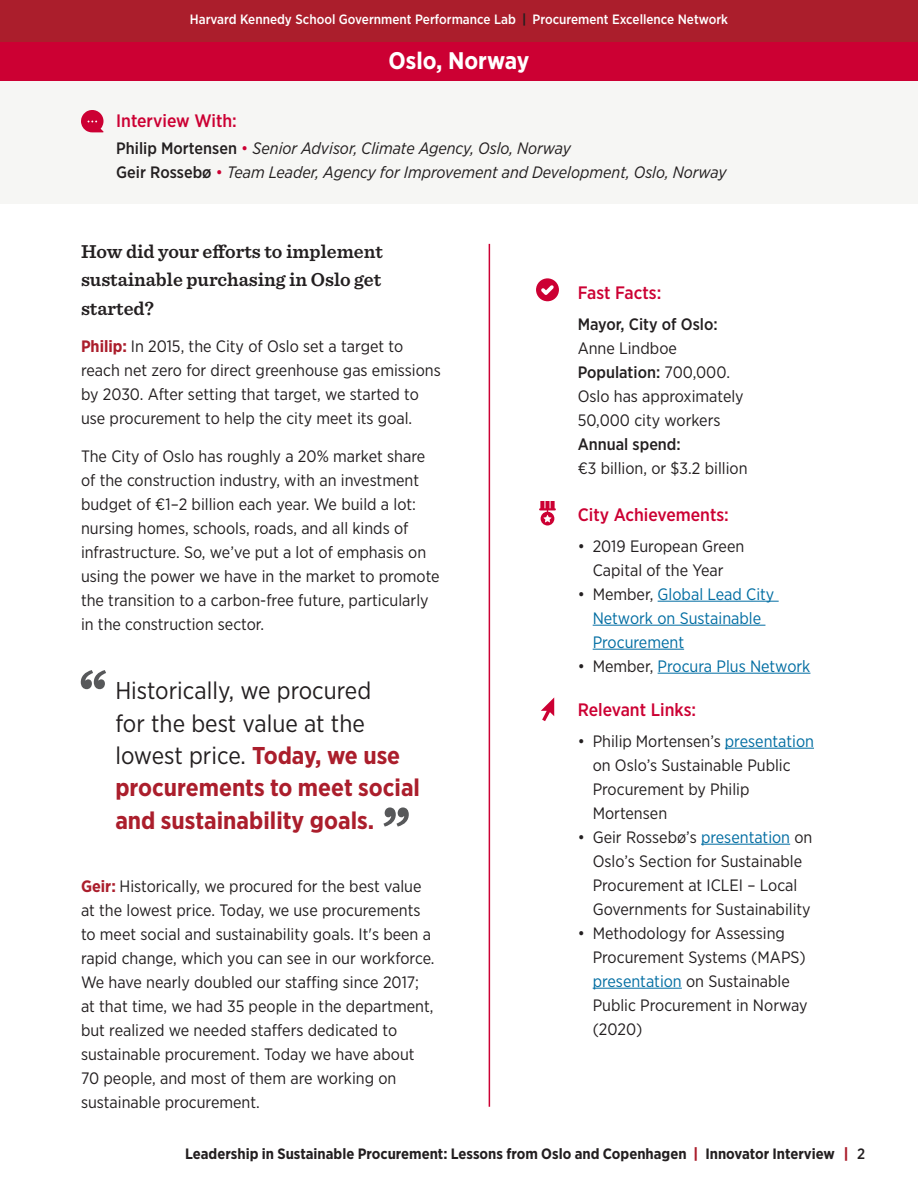
<style>
.page{position:relative;width:918px;height:1188px;background:#fff}
.page>*{position:absolute;margin:0;border:0;box-sizing:border-box;transform-origin:0 0}
.t1{font:900 54px "Sentinel";color:#57585a}
.t2{font:700 24.3px/32.4px "Gotham Narrow";color:#ab1e2c}
.t3{font:700 24px "Gotham Narrow";color:#fff}
.t4{font:600 19.5px/28.5px "Sentinel";color:#231f20;text-align:justify}
.t5{font:500 18px "Gotham Narrow";color:#c03}
.t6{font:16.5px/24px "Gotham Narrow";color:#231f20}
.t7{font:italic 16.5px/24px "Gotham Narrow";color:#231f20}
.t8{font:16.5px/24px "Gotham Narrow";color:#006da2}
.t9{font:500 16.5px "Gotham Narrow";color:#231f20}
.t10{font:700 15px "Gotham Narrow";color:#231f20}
.t11{font:500 13.5px "Gotham Narrow";color:#fff}
.s1{font-weight:700;color:#231f20}
.s2{font-weight:500;font-style:normal}
.s3{font-style:normal;color:#c03}
.s4{font-weight:700;color:#ab1e2c}
.s5{font-weight:400;color:#231f20}
.s6{font-weight:500}
.s7{color:#231f20}
.s8{color:#006da2}
.s9{font-weight:900;color:#ab1e2c}
</style>
<div class="page">
<hr style="left:658px;top:601px;width:121px;height:1px;background:#006da2">
<hr style="left:593px;top:625px;width:172px;height:1px;background:#006da2">
<hr style="left:593px;top:649px;width:91px;height:1px;background:#006da2">
<hr style="left:658px;top:673px;width:152px;height:1px;background:#006da2">
<hr style="left:725px;top:748px;width:89px;height:1px;background:#006da2">
<hr style="left:701px;top:844px;width:89px;height:1px;background:#006da2">
<hr style="left:593px;top:988px;width:89px;height:1px;background:#006da2">
<svg style="left:536px;top:278px;width:23px;height:23px"></svg>
<svg style="left:541px;top:697px;width:13px;height:24px"></svg>
<svg style="left:539px;top:501px;width:17px;height:24px"></svg>
<div style="left:0;top:18px;width:918px;height:185px;background:#f6f6f4"></div>
<svg style="left:81px;top:110px;width:23px;height:22px"></svg>
<hr style="left:489px;top:244px;width:1px;height:863px;background:#c03">
<div style="left:0;top:40px;width:918px;height:41px;background:#c03"></div>
<div style="left:0;top:0;width:918px;height:42px;background:#ab1e2c"></div>
<p class="t11" style="left:190px;top:11px;width:540px">Harvard Kennedy School Government Performance Lab <span class="s1">|</span> Procurement Excellence Network</p>
<p class="t5" style="left:116px;top:109px;width:122px">Interview With:</p>
<h3 class="t3" style="left:389px;top:45px;width:142px">Oslo, Norway</h3>
<p class="t7" style="left:116px;top:136px;width:612px"><span class="s2">Philip Mortensen</span> <span class="s3">•</span> Senior Advisor, Climate Agency, Oslo, Norway<br><span class="s2">Geir Rossebø</span> <span class="s3">•</span> Team Leader, Agency for Improvement and Development, Oslo, Norway</p>
<p class="t4" style="left:81px;top:236px;width:303px">How did your efforts to implement sustainable purchasing in Oslo get started?</p>
<p class="t6" style="left:81px;top:334px;width:361px"><span class="s4">Philip:</span> In 2015, the City of Oslo set a target to reach net zero for direct greenhouse gas emissions by 2030. After setting that target, we started to use procurement to help the city meet its goal.</p>
<p class="t6" style="left:81px;top:444px;width:360px">The City of Oslo has roughly a 20% market share of the construction industry, with an investment budget of €1–2 billion each year. We build a lot: nursing homes, schools, roads, and all kinds of infrastructure. So, we’ve put a lot of emphasis on using the power we have in the market to promote the transition to a carbon-free future, particularly in the construction sector.</p>
<h1 class="t1" style="left:80px;top:646px;width:29px">“</h1>
<h2 class="t2" style="left:115px;top:674px;width:306px"><span class="s5">Historically, we procured<br>for the best value at the lowest price.</span> Today, we use procurements to meet social and sustainability goals.</h2>
<h1 class="t1" style="left:383px;top:783px;width:29px">”</h1>
<p class="t6" style="left:81px;top:873px;width:355px"><span class="s4">Geir:</span> Historically, we procured for the best value at the lowest price. Today, we use procurements to meet social and sustainability goals. It's been a rapid change, which you can see in our workforce.<br>We have nearly doubled our staffing since 2017; at that time, we had 35 people in the department, but realized we needed staffers dedicated to sustainable procurement. Today we have about 70 people, and most of them are working on sustainable procurement.</p>
<p class="t5" style="left:578px;top:281px;width:85px">Fast Facts:</p>
<p class="t9" style="left:578px;top:313px;width:142px">Mayor, City of Oslo:</p>
<p class="t6" style="left:578px;top:335px;width:168px">Anne Lindboe<br><span class="s6">Population:</span> 700,000.<br>Oslo has approximately<br>50,000 city workers</p>
<p class="t9" style="left:578px;top:433px;width:105px">Annual spend:</p>
<p class="t6" style="left:578px;top:455px;width:171px">€3 billion, or $3.2 billion</p>
<p class="t5" style="left:578px;top:503px;width:153px">City Achievements:</p>
<p class="t6" style="left:578px;top:533px;width:168px;text-align:center">• 2019 European Green<br>Capital of the Year</p>
<p class="t8" style="left:593px;top:581px;width:183px;text-indent:-15px"><span class="s7">• Member,</span> Global Lead City<br>Network on Sustainable<br>Procurement</p>
<p class="t8" style="left:578px;top:653px;width:234px"><span class="s7">• Member,</span> Procura Plus Network</p>
<p class="t5" style="left:578px;top:698px;width:120px">Relevant Links:</p>
<p class="t6" style="left:593px;top:728px;width:223px;text-indent:-15px">• Philip Mortensen’s <span class="s8">presentation </span>on Oslo’s Sustainable Public<br>Procurement by Philip<br>Mortensen</p>
<p class="t6" style="left:593px;top:824px;width:221px;text-indent:-15px">• Geir Rossebø’s <span class="s8">presentation</span> on<br>Oslo’s Section for Sustainable<br>Procurement at ICLEI – Local<br>Governments for Sustainability</p>
<p class="t6" style="left:593px;top:920px;width:217px;text-indent:-15px">• Methodology for Assessing<br>Procurement Systems (MAPS) <span class="s8">presentation</span> on Sustainable<br>Public Procurement in Norway (2020)</p>
<p class="t10" style="left:185px;top:1145px;width:681px">Leadership in Sustainable Procurement: Lessons from Oslo and Copenhagen <span class="s9">|</span> Innovator Interview <span class="s9">|</span> <span class="s6">2</span></p>
</div>
